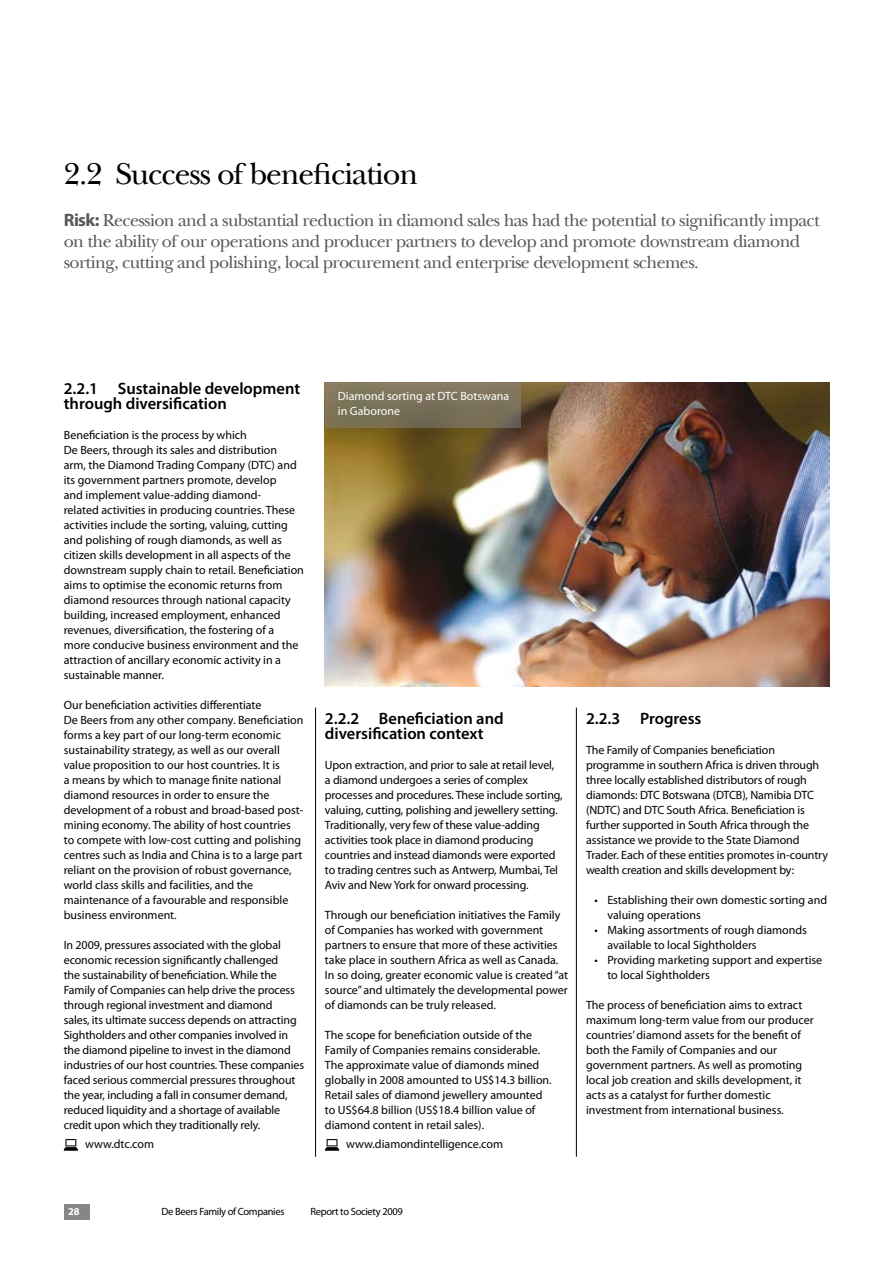
<style>
.page{position:relative;width:893px;height:1263px;background:#fff}
.page>*{position:absolute;margin:0;border:0;box-sizing:border-box;transform-origin:0 0}
.t1{font:31.5px "New Baskerville";letter-spacing:-.035em;color:#000}
.t2{font:18px/21px "New Baskerville";letter-spacing:-.035em;color:#58585a}
.t3{font:600 16.5px/15px "Myriad Pro";color:#000}
.t4{font:12px/15px "Myriad Pro";color:#000}
.t5{font:12px/15px "Myriad Pro";color:#fff}
.t6{font:10.5px "Myriad Pro";letter-spacing:-.03em;color:#000}
.t7{font:700 10.5px "Myriad Pro";color:#fff}
.s1{font-family:"Myriad Pro";font-weight:700}
</style>
<div class="page">
<div style="left:64px;top:1204px;width:25px;height:15px;background:#868689"></div>
<svg style="left:64px;top:1139px;width:14px;height:12px"></svg>
<svg style="left:325px;top:1139px;width:14px;height:12px"></svg>
<hr style="left:315px;top:708px;width:1px;height:449px;background:#000">
<hr style="left:576px;top:708px;width:1px;height:449px;background:#000">
<img style="left:325px;top:383px;width:504px;height:304px">
<div style="left:325px;top:383px;width:195px;height:45px;background:linear-gradient(to right,#7c7458,#7a705b)"></div>
<h1 class="t1" style="left:64px;top:155px;width:356px">2.2 Success of beneficiation</h1>
<p class="t2" style="left:64px;top:210px;width:757px"><span class="s1">Risk:</span> Recession and a substantial reduction in diamond sales has had the potential to significantly impact on the ability of our operations and producer partners to develop and promote downstream diamond sorting, cutting and polishing, local procurement and enterprise development schemes.</p>
<h3 class="t3" style="left:64px;top:380px;width:238px">2.2.1 Sustainable development through diversification</h3>
<p class="t4" style="left:64px;top:427px;width:242px">Beneficiation is the process by which<br>De Beers, through its sales and distribution<br>arm, the Diamond Trading Company (DTC) and its government partners promote, develop<br>and implement value-adding diamond-<br>related activities in producing countries. These activities include the sorting, valuing, cutting and polishing of rough diamonds, as well as citizen skills development in all aspects of the downstream supply chain to retail. Beneficiation aims to optimise the economic returns from diamond resources through national capacity building, increased employment, enhanced revenues, diversification, the fostering of a<br>more conducive business environment and the attraction of ancillary economic activity in a sustainable manner.</p>
<p class="t4" style="left:64px;top:697px;width:241px">Our beneficiation activities differentiate<br>De Beers from any other company. Beneficiation forms a key part of our long-term economic sustainability strategy, as well as our overall value proposition to our host countries. It is<br>a means by which to manage finite national diamond resources in order to ensure the development of a robust and broad-based post&shy;mining economy. The ability of host countries to compete with low-cost cutting and polishing centres such as India and China is to a large part reliant on the provision of robust governance, world class skills and facilities, and the maintenance of a favourable and responsible business environment.</p>
<p class="t4" style="left:64px;top:937px;width:242px">In 2009, pressures associated with the global economic recession significantly challenged<br>the sustainability of beneficiation. While the Family of Companies can help drive the process through regional investment and diamond<br>sales, its ultimate success depends on attracting Sightholders and other companies involved in the diamond pipeline to invest in the diamond industries of our host countries. These companies faced serious commercial pressures throughout the year, including a fall in consumer demand, reduced liquidity and a shortage of available credit upon which they traditionally rely.</p>
<p class="t4" style="left:85px;top:1136px;width:71px">www.dtc.com</p>
<p class="t5" style="left:338px;top:388px;width:173px">Diamond sorting at DTC Botswana in Gaborone</p>
<h3 class="t3" style="left:325px;top:710px;width:180px">2.2.2 Beneficiation and diversification context</h3>
<p class="t4" style="left:325px;top:757px;width:239px">Upon extraction, and prior to sale at retail level, a diamond undergoes a series of complex processes and procedures. These include sorting, valuing, cutting, polishing and jewellery setting.<br>Traditionally, very few of these value-adding activities took place in diamond producing countries and instead diamonds were exported to trading centres such as Antwerp, Mumbai, Tel Aviv and New York for onward processing.</p>
<p class="t4" style="left:325px;top:907px;width:245px">Through our beneficiation initiatives the Family of Companies has worked with government partners to ensure that more of these activities take place in southern Africa as well as Canada.<br>In so doing, greater economic value is created “at source” and ultimately the developmental power of diamonds can be truly released.</p>
<p class="t4" style="left:325px;top:1027px;width:228px">The scope for beneficiation outside of the Family of Companies remains considerable.<br>The approximate value of diamonds mined globally in 2008 amounted to US$14.3 billion.<br>Retail sales of diamond jewellery amounted to US$64.8 billion (US$18.4 billion value of diamond content in retail sales).</p>
<p class="t4" style="left:346px;top:1136px;width:158px">www.diamondintelligence.com</p>
<h3 class="t3" style="left:586px;top:710px;width:117px">2.2.3 Progress</h3>
<p class="t4" style="left:586px;top:742px;width:243px">The Family of Companies beneficiation programme in southern Africa is driven through three locally established distributors of rough diamonds: DTC Botswana (DTCB), Namibia DTC (NDTC) and DTC South Africa. Beneficiation is further supported in South Africa through the assistance we provide to the State Diamond Trader. Each of these entities promotes in-country wealth creation and skills development by:</p>
<p class="t4" style="left:607px;top:892px;width:221px;text-indent:-13px">• Establishing their own domestic sorting and valuing operations</p>
<p class="t4" style="left:607px;top:922px;width:201px;text-indent:-13px">• Making assortments of rough diamonds available to local Sightholders</p>
<p class="t4" style="left:607px;top:952px;width:216px;text-indent:-13px">• Providing marketing support and expertise to local Sightholders</p>
<p class="t4" style="left:586px;top:997px;width:229px">The process of beneficiation aims to extract maximum long-term value from our producer countries’ diamond assets for the benefit of both the Family of Companies and our government partners. As well as promoting local job creation and skills development, it acts as a catalyst for further domestic investment from international business.</p>
<p class="t7" style="left:68px;top:1205px;width:13px">28</p>
<p class="t6" style="left:162px;top:1205px;width:124px">De Beers Family of Companies</p>
<p class="t6" style="left:310px;top:1205px;width:94px">Report to Society 2009</p>
</div>
